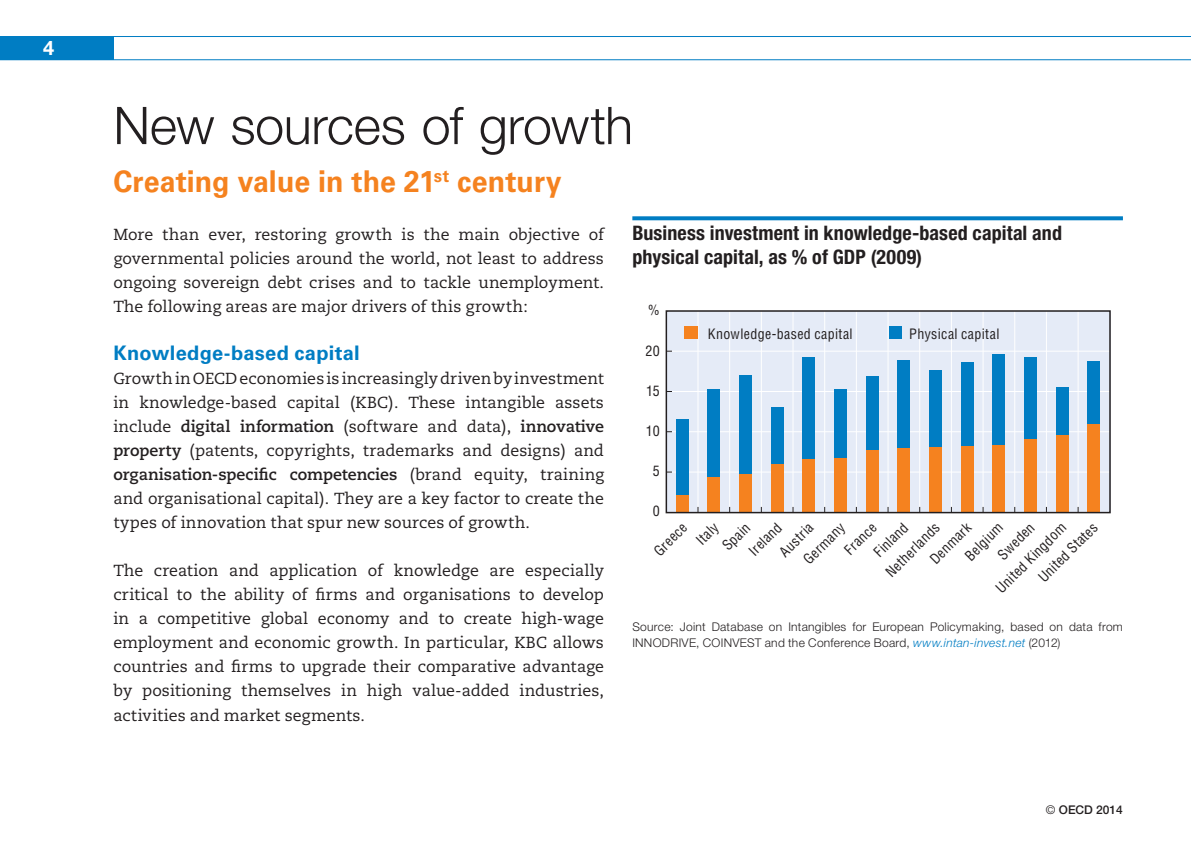
<style>
.page{position:relative;width:1191px;height:851px;background:#fff}
.page>*{position:absolute;margin:0;border:0;box-sizing:border-box;transform-origin:0 0}
.Titre{font:300 52px "Helvetica Neue";letter-spacing:-.005em;color:#231f20}
.Sous-titre{font:700 30px "Univers LT Std";letter-spacing:.005em;color:#f5821f;scale:.95 1}
._01_Heading_Graph{font:700 condensed 20px/24px "Helvetica Neue LT Std";letter-spacing:.005em;color:#231f20}
.Inter_bleu{font:700 20px "Univers LT Std";letter-spacing:.015em;color:#007dc3}
.t1{font:700 20px "Helvetica Neue";color:#fff}
.Texte_courant{font:16px/24px "Caecilia";color:#231f20;text-align:justify}
.t2{font:condensed 14px "Helvetica";letter-spacing:.025em;color:#231f20}
._01_Source_Graph{font:300 12px/16px "Helvetica Neue LT Std";letter-spacing:.025em;color:#231f20}
.t3{font:500 12px "Helvetica Neue";color:#231f20}
.s1{font-weight:700}
.s2{font-style:italic;color:#007dc3}
.s3{font-weight:300}
</style>
<div class="page">
<div style="left:0;top:36px;width:113px;height:24px;background:#007dc3"></div>
<hr style="left:0;top:36px;width:1191px;height:1px;background:#007dc3">
<hr style="left:0;top:59px;width:1191px;height:1px;background:#007dc3">
<svg style="left:632px;top:216px;width:491px;height:4px;background:#1386c7"></svg>
<div style="left:666px;top:311px;width:444px;height:201px;background:#e5ebf7"></div>
<hr style="left:666px;top:350px;width:443px;height:1px;background:#fff">
<hr style="left:666px;top:391px;width:443px;height:1px;background:#fff">
<hr style="left:666px;top:431px;width:443px;height:1px;background:#fff">
<hr style="left:666px;top:471px;width:443px;height:1px;background:#fff">
<hr style="left:1077px;top:311px;width:1px;height:201px;background:#fff">
<hr style="left:1046px;top:311px;width:1px;height:201px;background:#fff">
<hr style="left:1014px;top:311px;width:1px;height:201px;background:#fff">
<hr style="left:982px;top:311px;width:1px;height:201px;background:#fff">
<hr style="left:951px;top:311px;width:1px;height:201px;background:#fff">
<hr style="left:919px;top:311px;width:1px;height:201px;background:#fff">
<hr style="left:887px;top:311px;width:1px;height:201px;background:#fff">
<hr style="left:856px;top:311px;width:1px;height:201px;background:#fff">
<hr style="left:824px;top:311px;width:1px;height:201px;background:#fff">
<hr style="left:792px;top:311px;width:1px;height:201px;background:#fff">
<hr style="left:761px;top:311px;width:1px;height:201px;background:#fff">
<hr style="left:729px;top:311px;width:1px;height:201px;background:#fff">
<hr style="left:697px;top:311px;width:1px;height:201px;background:#fff">
<div style="left:676px;top:494px;width:12px;height:18px;background:#f5821f"></div>
<div style="left:707px;top:477px;width:13px;height:35px;background:#f5821f"></div>
<div style="left:739px;top:474px;width:13px;height:38px;background:#f5821f"></div>
<div style="left:771px;top:463px;width:12px;height:49px;background:#f5821f"></div>
<div style="left:802px;top:458px;width:13px;height:54px;background:#f5821f"></div>
<div style="left:834px;top:457px;width:13px;height:55px;background:#f5821f"></div>
<div style="left:866px;top:449px;width:12px;height:63px;background:#f5821f"></div>
<div style="left:897px;top:448px;width:13px;height:64px;background:#f5821f"></div>
<div style="left:929px;top:446px;width:13px;height:66px;background:#f5821f"></div>
<div style="left:961px;top:445px;width:12px;height:67px;background:#f5821f"></div>
<div style="left:992px;top:445px;width:13px;height:67px;background:#f5821f"></div>
<div style="left:1024px;top:438px;width:13px;height:74px;background:#f5821f"></div>
<div style="left:1056px;top:434px;width:12px;height:78px;background:#f5821f"></div>
<div style="left:1087px;top:423px;width:13px;height:89px;background:#f5821f"></div>
<div style="left:676px;top:419px;width:12px;height:75px;background:#007dc3"></div>
<div style="left:707px;top:389px;width:13px;height:88px;background:#007dc3"></div>
<div style="left:739px;top:375px;width:13px;height:99px;background:#007dc3"></div>
<div style="left:771px;top:407px;width:12px;height:56px;background:#007dc3"></div>
<div style="left:802px;top:358px;width:13px;height:100px;background:#007dc3"></div>
<div style="left:834px;top:389px;width:13px;height:68px;background:#007dc3"></div>
<div style="left:866px;top:375px;width:12px;height:74px;background:#007dc3"></div>
<div style="left:897px;top:360px;width:13px;height:88px;background:#007dc3"></div>
<div style="left:929px;top:370px;width:13px;height:76px;background:#007dc3"></div>
<div style="left:961px;top:362px;width:12px;height:83px;background:#007dc3"></div>
<div style="left:992px;top:354px;width:13px;height:91px;background:#007dc3"></div>
<div style="left:1024px;top:357px;width:13px;height:81px;background:#007dc3"></div>
<div style="left:1056px;top:387px;width:12px;height:47px;background:#007dc3"></div>
<div style="left:1087px;top:361px;width:13px;height:62px;background:#007dc3"></div>
<div style="left:665px;top:310px;width:445px;height:203px;border:2px solid #231f20"></div>
<div style="left:889px;top:326px;width:13px;height:13px;background:#007dc3"></div>
<div style="left:684px;top:326px;width:13px;height:13px;background:#f5821f"></div>
<p class="t1" style="left:43px;top:35px;width:13px">4</p>
<p class="Titre" style="left:113px;top:94px;width:521px">New sources of growth</p>
<p class="Sous-titre" style="left:113px;top:164px;width:473px">Creating value in the 21<sup>st</sup> century</p>
<p class="Texte_courant" style="left:113px;top:223px;width:492px">More than ever, restoring growth is the main objective of governmental policies around the world, not least to address ongoing sovereign debt crises and to tackle unemployment.<br>The following areas are major drivers of this growth:</p>
<p class="Inter_bleu" style="left:113px;top:341px;width:248px">Knowledge-based capital</p>
<p class="Texte_courant" style="left:113px;top:367px;width:492px">Growth in OECD economies is increasingly driven by investment in knowledge-based capital (KBC). These intangible assets include <span class="s1">digital information</span> (software and data), <span class="s1">innovative property</span> (patents, copyrights, trademarks and designs) and <span class="s1">organisation-specific competencies</span> (brand equity, training and organisational capital). They are a key factor to create the types of innovation that spur new sources of growth.</p>
<p class="Texte_courant" style="left:113px;top:559px;width:492px">The creation and application of knowledge are especially critical to the ability of firms and organisations to develop in a competitive global economy and to create high-wage employment and economic growth. In particular, KBC allows countries and firms to upgrade their comparative advantage by positioning themselves in high value-added industries, activities and market segments.</p>
<p class="_01_Heading_Graph" style="left:632px;top:221px;width:431px">Business investment in knowledge-based capital and physical capital, as % of GDP (2009)</p>
<p class="t2" style="left:648px;top:301px;width:13px">%</p>
<p class="t2" style="left:645px;top:341px;width:16px">20</p>
<p class="t2" style="left:646px;top:382px;width:15px">15</p>
<p class="t2" style="left:646px;top:422px;width:15px">10</p>
<p class="t2" style="left:652px;top:462px;width:8px">5</p>
<p class="t2" style="left:652px;top:502px;width:8px">0</p>
<p class="t2" style="left:708px;top:325px;width:146px">Knowledge-based capital</p>
<p class="t2" style="left:909px;top:325px;width:92px">Physical capital</p>
<p class="t2" style="left:926px;top:555px;width:53px;rotate:-45deg">Denmark</p>
<p class="t2" style="left:745px;top:547px;width:41px;rotate:-45deg">Ireland</p>
<p class="t2" style="left:870px;top:548px;width:43px;rotate:-45deg">Finland</p>
<p class="t2" style="left:775px;top:547px;width:43px;rotate:-45deg">Austria</p>
<p class="t2" style="left:650px;top:547px;width:41px;rotate:-45deg">Greece</p>
<p class="t2" style="left:692px;top:536px;width:27px;rotate:-45deg">Italy</p>
<p class="t2" style="left:718px;top:541px;width:34px;rotate:-45deg">Spain</p>
<p class="t2" style="left:800px;top:555px;width:53px;rotate:-45deg">Germany</p>
<p class="t2" style="left:840px;top:546px;width:40px;rotate:-45deg">France</p>
<p class="t2" style="left:1034px;top:573px;width:79px;rotate:-45deg">United States</p>
<p class="t2" style="left:882px;top:568px;width:71px;rotate:-45deg">Netherlands</p>
<p class="t2" style="left:994px;top:550px;width:47px;rotate:-45deg">Sweden</p>
<p class="t2" style="left:992px;top:584px;width:94px;rotate:-45deg">United Kingdom</p>
<p class="t2" style="left:961px;top:552px;width:48px;rotate:-45deg">Belgium</p>
<p class="_01_Source_Graph" style="left:632px;top:618px;width:492px">Source: Joint Database on Intangibles for European Policymaking, based on data from<br>INNODRIVE, COINVEST and the Conference Board, <span class="s2">www.intan-invest.net</span> (2012)</p>
<p class="t3" style="left:1046px;top:802px;width:78px"><span class="s3">©</span> OECD 2014</p>
</div>
